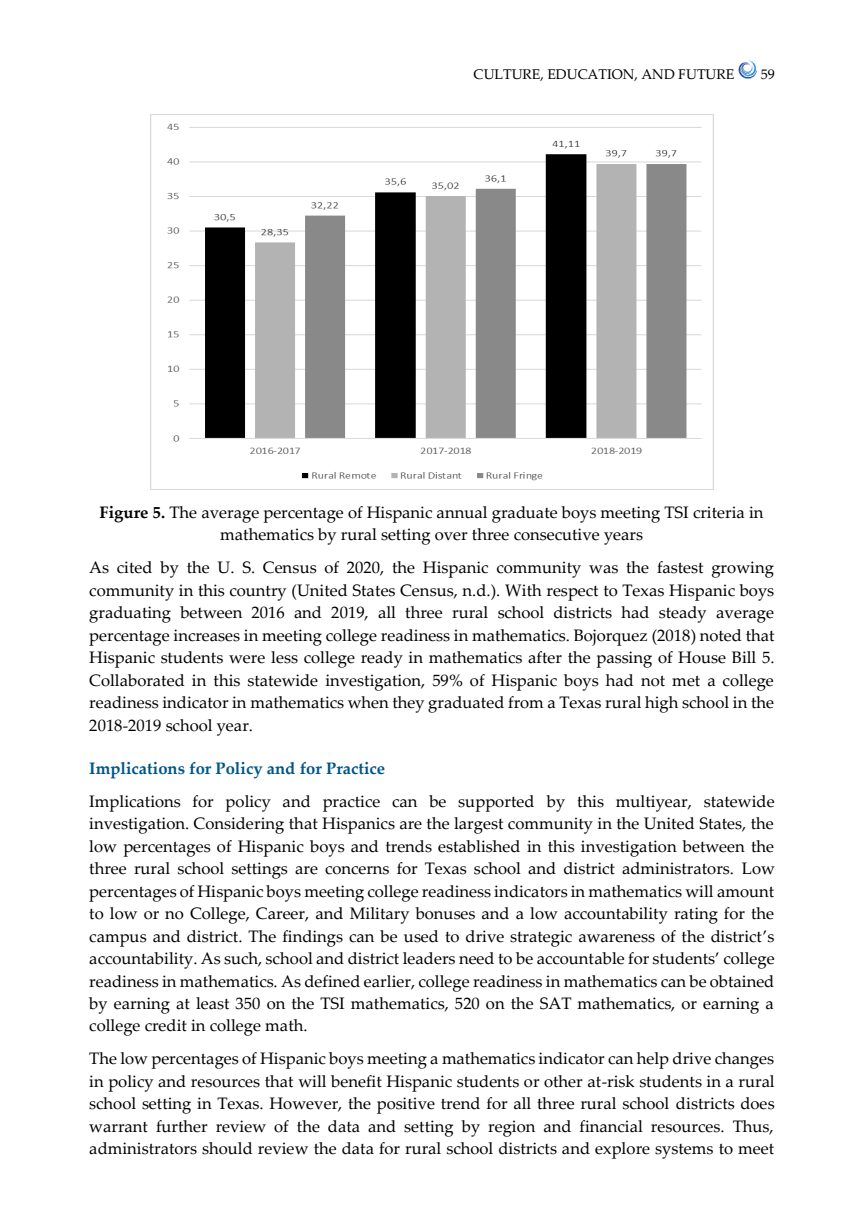
<style>
.page{position:relative;width:864px;height:1231px;background:#fff}
.page>*{position:absolute;margin:0;border:0;box-sizing:border-box;transform-origin:0 0}
.t1{font:16.62px/22.4px "Palatino Linotype";color:#000;text-align:justify}
.t2{font:700 16.62px "Palatino Linotype";color:#005587}
.t3{font:14px "Palatino Linotype";color:#000}
.s1{font-weight:700}
</style>
<div class="page">
<img style="left:738px;top:60px;width:19px;height:19px">
<img style="left:151px;top:114px;width:562px;height:375px">
<p class="t3" style="left:473px;top:69px;width:262px">CULTURE, EDUCATION, AND FUTURE</p>
<p class="t3" style="left:761px;top:69px;width:15px">59</p>
<p class="t1" style="left:100px;top:503px;width:665px;text-align:center"><span class="s1">Figure 5.</span> The average percentage of Hispanic annual graduate boys meeting TSI criteria in mathematics by rural setting over three consecutive years</p>
<p class="t1" style="left:89px;top:558px;width:687px">As cited by the U. S. Census of 2020, the Hispanic community was the fastest growing community in this country (United States Census, n.d.). With respect to Texas Hispanic boys graduating between 2016 and 2019, all three rural school districts had steady average percentage increases in meeting college readiness in mathematics. Bojorquez (2018) noted that Hispanic students were less college ready in mathematics after the passing of House Bill 5.<br>Collaborated in this statewide investigation, 59% of Hispanic boys had not met a college readiness indicator in mathematics when they graduated from a Texas rural high school in the 2018-2019 school year.</p>
<p class="t2" style="left:89px;top:762px;width:297px">Implications for Policy and for Practice</p>
<p class="t1" style="left:89px;top:792px;width:687px">Implications for policy and practice can be supported by this multiyear, statewide investigation. Considering that Hispanics are the largest community in the United States, the low percentages of Hispanic boys and trends established in this investigation between the three rural school settings are concerns for Texas school and district administrators. Low percentages of Hispanic boys meeting college readiness indicators in mathematics will amount to low or no College, Career, and Military bonuses and a low accountability rating for the campus and district. The findings can be used to drive strategic awareness of the district’s accountability. As such, school and district leaders need to be accountable for students’ college readiness in mathematics. As defined earlier, college readiness in mathematics can be obtained by earning at least 350 on the TSI mathematics, 520 on the SAT mathematics, or earning a college credit in college math.</p>
<p class="t1" style="left:89px;top:1049px;width:687px">The low percentages of Hispanic boys meeting a mathematics indicator can help drive changes in policy and resources that will benefit Hispanic students or other at-risk students in a rural school setting in Texas. However, the positive trend for all three rural school districts does warrant further review of the data and setting by region and financial resources. Thus, administrators should review the data for rural school districts and explore systems to meet</p>
</div>
